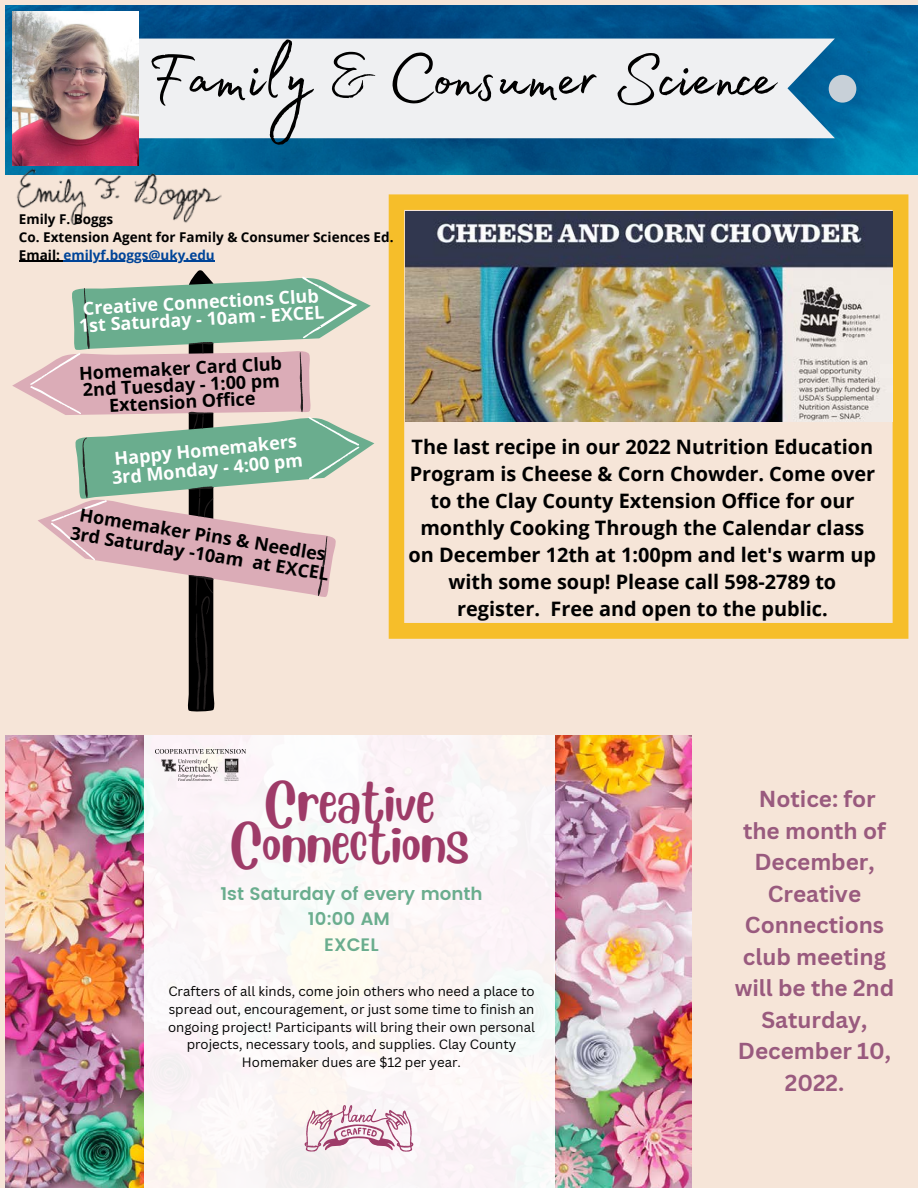
<style>
.page{position:relative;width:918px;height:1188px;background:#f6e5d8}
.page>*{position:absolute;margin:0;border:0;box-sizing:border-box;transform-origin:0 0}
.t1{font:84px "Madelyn Fill";color:#000}
.t2{font:40.5px/41.2px "Blueberry";color:#9e3b68;text-align:center}
.t3{font:700 22.5px/31.5px "Canva Sans";color:#995a7e;text-align:center}
.t4{font:700 19.95px/27px "Open Sans";color:#000;text-align:center}
.t5{font:700 18px/16.8px "Open Sans";color:#000;text-align:center}
.t6{font:700 18px/17px "Open Sans";color:#fff}
.t7{font:600 18px/25.2px "Poppins";color:#6aad8e;text-align:center}
.t8{font:700 13.5px/18px "Open Sans";color:#000}
.t9{font:13.2px/17.7px "Canva Sans";color:#000;text-align:center}
.s1{color:#004498}
</style>
<div class="page">
<img style="left:6px;top:5px;width:912px;height:170px">
<div style="left:829px;top:75px;width:27px;height:28px;background:#c8d0d8;border-radius:50%"></div>
<div style="left:138px;top:39px;width:697px;height:99px;background:#eff0f2"></div>
<img style="left:12px;top:12px;width:126px;height:154px">
<img style="left:13px;top:145px;width:212px;height:80px">
<svg style="left:389px;top:194px;width:519px;height:445px"></svg>
<svg style="left:30px;top:276px;width:329px;height:284px"></svg>
<svg style="left:83px;top:288px;width:244px;height:422px"></svg>
<img style="left:6px;top:735px;width:686px;height:453px">
<div style="left:145px;top:735px;width:410px;height:453px;background:#fbf6f7"></div>
<svg style="left:304px;top:1105px;width:110px;height:48px"></svg>
<img style="left:155px;top:749px;width:90px;height:32px">
<img style="left:405px;top:211px;width:488px;height:211px">
<hr style="left:19px;top:261px;width:45px;height:1px;background:#000">
<hr style="left:64px;top:261px;width:151px;height:1px;background:#004498">
<h1 class="t1" style="left:147px;top:14px;width:631px">Family &amp; Consumer Science</h1>
<p class="t8" style="left:19px;top:209px;width:376px">Emily F. Boggs<br>Co. Extension Agent for Family &amp; Consumer Sciences Ed.<br>Email: <span class="s1">emilyf.boggs@uky.edu</span></p>
<p class="t6" style="left:78px;top:300px;width:247px;rotate:-3deg">Creative Connections Club<br>1st Saturday - 10am - EXCEL</p>
<p class="t5" style="left:79px;top:365px;width:205px;rotate:-3deg">Homemaker Card Club<br>2nd Tuesday - 1:00 pm<br>Extension Office</p>
<p class="t6" style="left:110px;top:448px;width:193px;line-height:19.2px;rotate:-5deg">Happy Homemakers<br>3rd Monday - 4:00 pm</p>
<p class="t5" style="left:75px;top:504px;width:263px;line-height:19px;rotate:9deg">Homemaker Pins &amp; Needles<br>3rd Saturday -10am at EXCEL</p>
<p class="t4" style="left:409px;top:432px;width:469px">The last recipe in our 2022 Nutrition Education Program is Cheese &amp; Corn Chowder. Come over to the Clay County Extension Office for our monthly Cooking Through the Calendar class on December 12th at 1:00pm and let's warm up with some soup! Please call 598-2789 to register. Free and open to the public.</p>
<h2 class="t2" style="left:230px;top:776px;width:240px">CREATIVE<br>CONNECTIONS</h2>
<p class="t7" style="left:220px;top:881px;width:264px">1st Saturday of every month<br>10:00 AM<br>EXCEL</p>
<p class="t9" style="left:168px;top:982px;width:368px">Crafters of all kinds, come join others who need a place to spread out, encouragement, or just some time to finish an ongoing project! Participants will bring their own personal projects, necessary tools, and supplies. Clay County Homemaker dues are $12 per year.</p>
<p class="t3" style="left:735px;top:783px;width:161px">Notice: for<br>the month of<br>December,<br>Creative<br>Connections club meeting will be the 2nd<br>Saturday,<br>December 10,<br>2022.</p>
</div>
